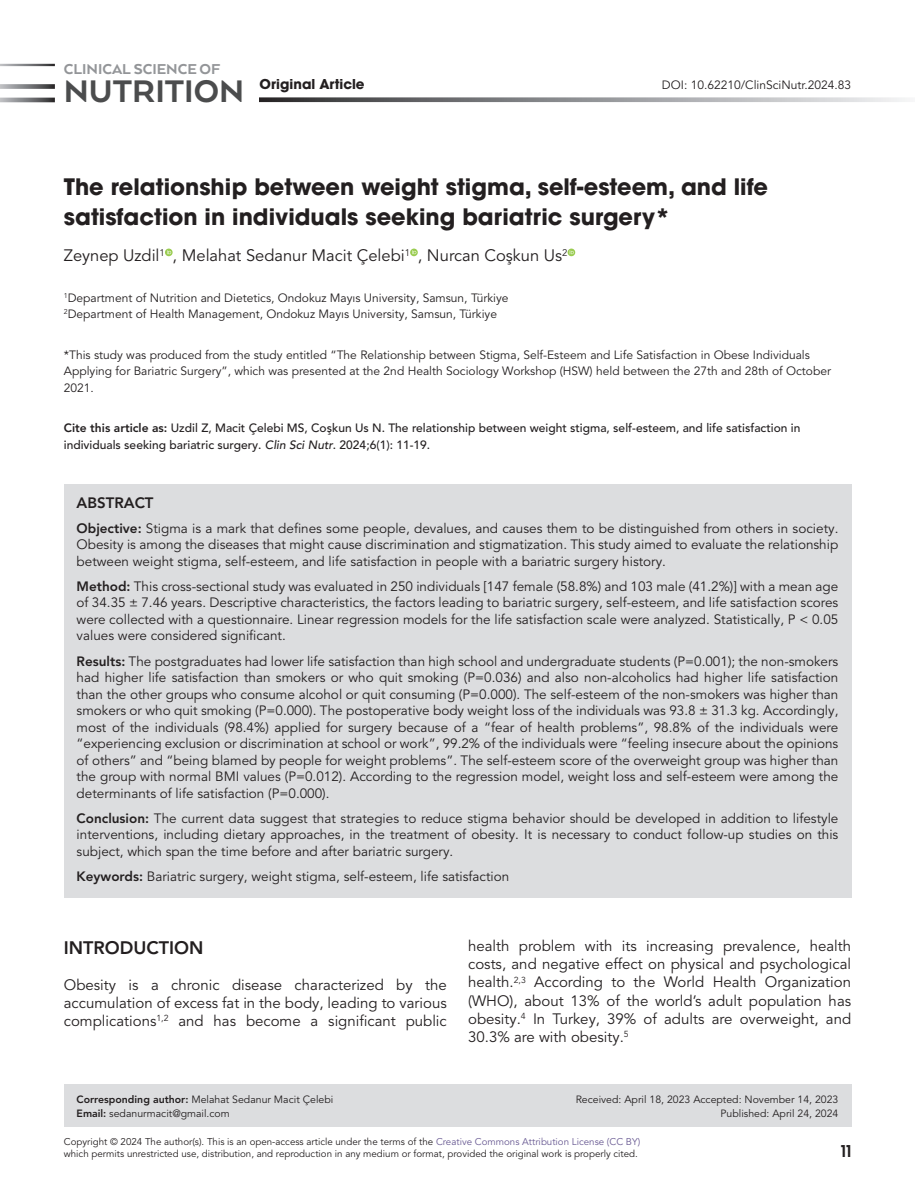
<style>
.page{position:relative;width:915px;height:1191px;background:#fff}
.page>*{position:absolute;margin:0;border:0;box-sizing:border-box;transform-origin:0 0}
.t1{font:800 36px "Arquitecta";color:#4b4c4d}
.Article_Title{font:700 22.5px/30px "ITC Avant Garde Pro";color:#231f20}
.Heading_1{font:800 18px "Avenir LT Pro";color:#231f20}
.Authors{font:16.5px "Avenir LT Pro";color:#231f20}
.t2{font:800 16.5px "Arquitecta";color:#939598}
.Paragraph{font:15px/18px "Avenir LT Pro";color:#231f20;text-align:justify}
.Abstract_Title{font:800 15px "Avenir LT Pro";color:#231f20}
.t3{font:700 15px "Avant Garde";color:#231f20}
.Abstract{font:13.5px/16.5px "Avenir LT Pro";color:#231f20;text-align:justify}
.t4{font:700 13.5px "ITC Avant Garde Pro";color:#231f20}
.Affiliation{font:12px/16.5px "Avenir LT Pro";color:#231f20}
.Cite{font:500 12px/16.5px "Avenir LT Pro";color:#231f20}
.Corresponding{font:10.5px "Avenir LT Pro";color:#231f20}
.t5{font:9.75px/11.7px "Avenir LT Pro";color:#231f20}
.s1{font-weight:800}
.s2{font-style:italic}
.s3{color:#685992}
</style>
<div class="page">
<svg style="left:259px;top:98px;width:648px;height:4px;background:#8f9092"></svg>
<svg style="left:0;top:84px;width:55px;height:5px"></svg>
<svg style="left:0;top:98px;width:55px;height:4px"></svg>
<div style="left:64px;top:484px;width:786px;height:40px;background:#dcdddf"></div>
<div style="left:64px;top:506px;width:786px;height:80px;background:#dcdddf"></div>
<div style="left:64px;top:564px;width:786px;height:97px;background:#dcdddf"></div>
<div style="left:64px;top:638px;width:786px;height:180px;background:#dcdddf"></div>
<div style="left:64px;top:795px;width:786px;height:81px;background:#dcdddf"></div>
<div style="left:64px;top:853px;width:786px;height:44px;background:#dcdddf"></div>
<svg style="left:165px;top:248px;width:7px;height:8px"></svg>
<svg style="left:167px;top:250px;width:4px;height:4px"></svg>
<div style="left:410px;top:248px;width:7px;height:8px;background:#9acc51;border-radius:50%"></div>
<svg style="left:412px;top:250px;width:4px;height:4px"></svg>
<svg style="left:567px;top:248px;width:8px;height:8px"></svg>
<svg style="left:569px;top:250px;width:4px;height:4px"></svg>
<div style="left:64px;top:1084px;width:786px;height:43px;background:#dcdddf"></div>
<p class="t2" style="left:64px;top:58px;width:158px">CLINICAL SCIENCE OF</p>
<h1 class="t1" style="left:64px;top:69px;width:182px">NUTRITION</h1>
<p class="t4" style="left:259px;top:75px;width:106px">Original Article</p>
<p class="Affiliation" style="left:661px;top:77px;width:191px">DOI: 10.62210/ClinSciNutr.2024.83</p>
<p class="Article_Title" style="left:64px;top:172px;width:705px">The relationship between weight stigma, self-esteem, and life satisfaction in individuals seeking bariatric surgery*</p>
<p class="Authors" style="left:64px;top:246px;width:505px">Zeynep Uzdil<sup>1</sup> , Melahat Sedanur Macit Çelebi<sup>1</sup> , Nurcan Coşkun Us<sup>2</sup></p>
<p class="Affiliation" style="left:64px;top:290px;width:446px"><sup>1</sup>Department of Nutrition and Dietetics, Ondokuz Mayıs University, Samsun, Türkiye</p>
<p class="Affiliation" style="left:64px;top:306px;width:434px"><sup>2</sup>Department of Health Management, Ondokuz Mayıs University, Samsun, Türkiye</p>
<p class="Affiliation" style="left:64px;top:347px;width:768px">*This study was produced from the study entitled “The Relationship between Stigma, Self-Esteem and Life Satisfaction in Obese Individuals<br>Applying for Bariatric Surgery”, which was presented at the 2nd Health Sociology Workshop (HSW) held between the 27th and 28th of October<br>2021.</p>
<p class="Cite" style="left:64px;top:420px;width:737px"><span class="s1">Cite this article as:</span> Uzdil Z, Macit Çelebi MS, Coşkun Us N. The relationship between weight stigma, self-esteem, and life satisfaction in individuals seeking bariatric surgery. <span class="s2">Clin Sci Nutr</span>. 2024;6(1): 11-19.</p>
<p class="Abstract_Title" style="left:77px;top:494px;width:78px">ABSTRACT</p>
<p class="Abstract" style="left:77px;top:520px;width:763px"><span class="s1">Objective:</span> Stigma is a mark that defines some people, devalues, and causes them to be distinguished from others in society.<br>Obesity is among the diseases that might cause discrimination and stigmatization. This study aimed to evaluate the relationship between weight stigma, self-esteem, and life satisfaction in people with a bariatric surgery history.</p>
<p class="Abstract" style="left:77px;top:578px;width:763px"><span class="s1">Method:</span> This cross-sectional study was evaluated in 250 individuals [147 female (58.8%) and 103 male (41.2%)] with a mean age of 34.35 ± 7.46 years. Descriptive characteristics, the factors leading to bariatric surgery, self-esteem, and life satisfaction scores were collected with a questionnaire. Linear regression models for the life satisfaction scale were analyzed. Statistically, P &lt; 0.05 values were considered significant.</p>
<p class="Abstract" style="left:77px;top:653px;width:763px"><span class="s1">Results:</span> The postgraduates had lower life satisfaction than high school and undergraduate students (P=0.001); the non-smokers had higher life satisfaction than smokers or who quit smoking (P=0.036) and also non-alcoholics had higher life satisfaction than the other groups who consume alcohol or quit consuming (P=0.000). The self-esteem of the non-smokers was higher than smokers or who quit smoking (P=0.000). The postoperative body weight loss of the individuals was 93.8 ± 31.3 kg. Accordingly, most of the individuals (98.4%) applied for surgery because of a “fear of health problems”, 98.8% of the individuals were “experiencing exclusion or discrimination at school or work”, 99.2% of the individuals were “feeling insecure about the opinions of others” and “being blamed by people for weight problems”. The self-esteem score of the overweight group was higher than the group with normal BMI values (P=0.012). According to the regression model, weight loss and self-esteem were among the determinants of life satisfaction (P=0.000).</p>
<p class="Abstract" style="left:77px;top:810px;width:763px"><span class="s1">Conclusion:</span> The current data suggest that strategies to reduce stigma behavior should be developed in addition to lifestyle interventions, including dietary approaches, in the treatment of obesity. It is necessary to conduct follow-up studies on this subject, which span the time before and after bariatric surgery.</p>
<p class="Abstract" style="left:77px;top:868px;width:434px"><span class="s1">Keywords:</span> Bariatric surgery, weight stigma, self-esteem, life satisfaction</p>
<p class="Heading_1" style="left:64px;top:936px;width:141px">INTRODUCTION</p>
<p class="Paragraph" style="left:64px;top:976px;width:384px">Obesity is a chronic disease characterized by the accumulation of excess fat in the body, leading to various complications<sup>1,2</sup> and has become a significant public</p>
<p class="Corresponding" style="left:77px;top:1093px;width:258px"><span class="s1">Corresponding author:</span> Melahat Sedanur Macit Çelebi</p>
<p class="Corresponding" style="left:77px;top:1106px;width:155px"><span class="s1">Email:</span> sedanurmacit@gmail.com</p>
<p class="Paragraph" style="left:468px;top:937px;width:384px">health problem with its increasing prevalence, health costs, and negative effect on physical and psychological health.<sup>2,3</sup> According to the World Health Organization (WHO), about 13% of the world’s adult population has obesity.<sup>4</sup> In Turkey, 39% of adults are overweight, and 30.3% are with obesity.<sup>5</sup></p>
<p class="Corresponding" style="left:575px;top:1093px;width:264px">Received: April 18, 2023 Accepted: November 14, 2023</p>
<p class="Corresponding" style="left:720px;top:1106px;width:119px">Published: April 24, 2024</p>
<p class="t5" style="left:64px;top:1136px;width:577px">Copyright © 2024 The author(s). This is an open-access article under the terms of the <span class="s3">Creative Commons Attribution License (CC BY) </span>which permits unrestricted use, distribution, and reproduction in any medium or format, provided the original work is properly cited.</p>
<p class="t3" style="left:840px;top:1140px;width:12px">11</p>
</div>
